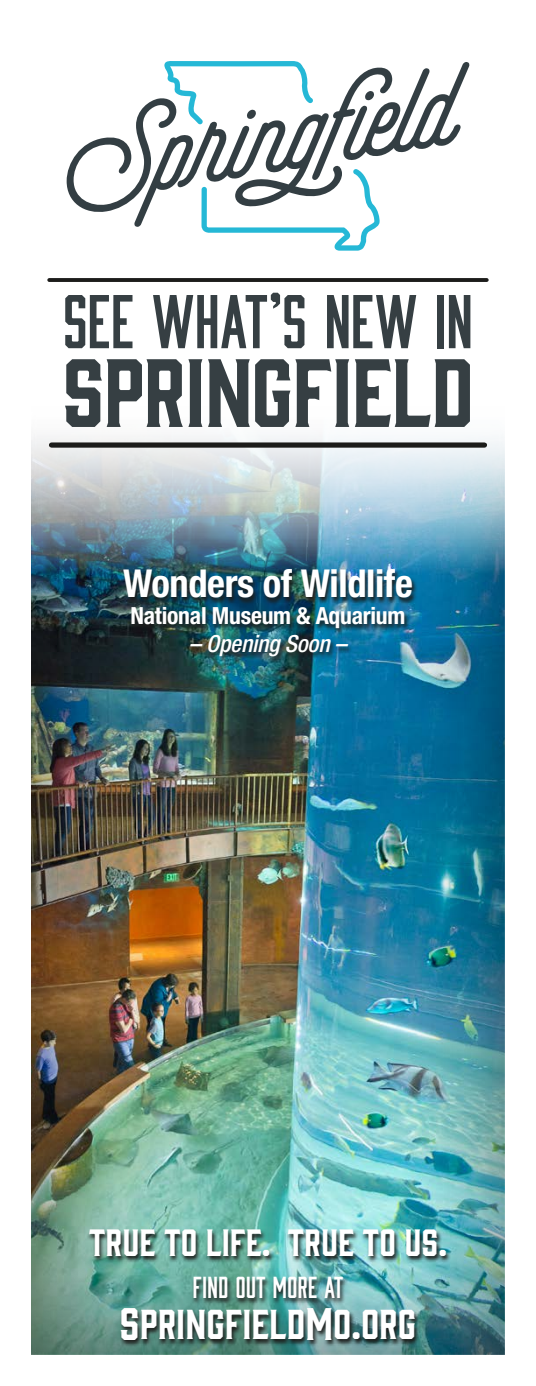
<style>
.page{position:relative;width:536px;height:1386px;background:#fff}
.page>*{position:absolute;margin:0;border:0;box-sizing:border-box;transform-origin:0 0}
.t1{font:89.08px "Gin";letter-spacing:-.015em;color:#363f43}
.t2{font:70px "Abolition Sharp";letter-spacing:.005em;color:#363f43}
.t3{font:38.5px "Gin";color:#fff}
.t4{font:700 condensed 38.5px "Helvetica Neue";letter-spacing:-.01em;color:#fff}
.t5{font:35px "Gin";color:#fff}
.t6{font:28px "Abolition Sharp";letter-spacing:.02em;color:#fff}
.t7{font:700 condensed 23.62px "Helvetica Neue";letter-spacing:-.01em;color:#fff}
.t8{font:italic 500 condensed 23.62px "Helvetica Neue";letter-spacing:-.01em;color:#fff}
.s1{font-size:42px}
</style>
<div class="page">
<div style="left:30px;top:400px;width:476px;height:956px;background:#363f43;opacity:.75"></div>
<svg style="left:67px;top:61px;width:402px;height:190px"></svg>
<img style="left:87px;top:1228px;width:364px;height:119px">
<hr style="left:49px;top:278px;width:437px;height:4px;background:#1c1c1a">
<div style="left:51px;top:442px;width:433px;height:6px;background:#1c1c1a"></div>
<img style="left:121px;top:569px;width:296px;height:94px">
<p class="t2" style="left:63px;top:278px;width:411px">SEE WHAT’S NEW IN</p>
<p class="t1" style="left:62px;top:331px;width:413px">SPRINGFIELD</p>
<p class="t4" style="left:123px;top:560px;width:291px">Wonders of Wildlife</p>
<p class="t7" style="left:130px;top:601px;width:276px">National Museum &amp; Aquarium</p>
<p class="t8" style="left:189px;top:629px;width:159px">– Opening Soon –</p>
<p class="t5" style="left:89px;top:1218px;width:359px">TRUE TO LIFE. TRUE TO US.</p>
<p class="t6" style="left:193px;top:1270px;width:151px">FIND OUT MORE AT</p>
<p class="t3" style="left:119px;top:1298px;width:298px"><span class="s1">S</span>PRINGFIELD<span class="s1">M</span>O.ORG</p>
</div>
